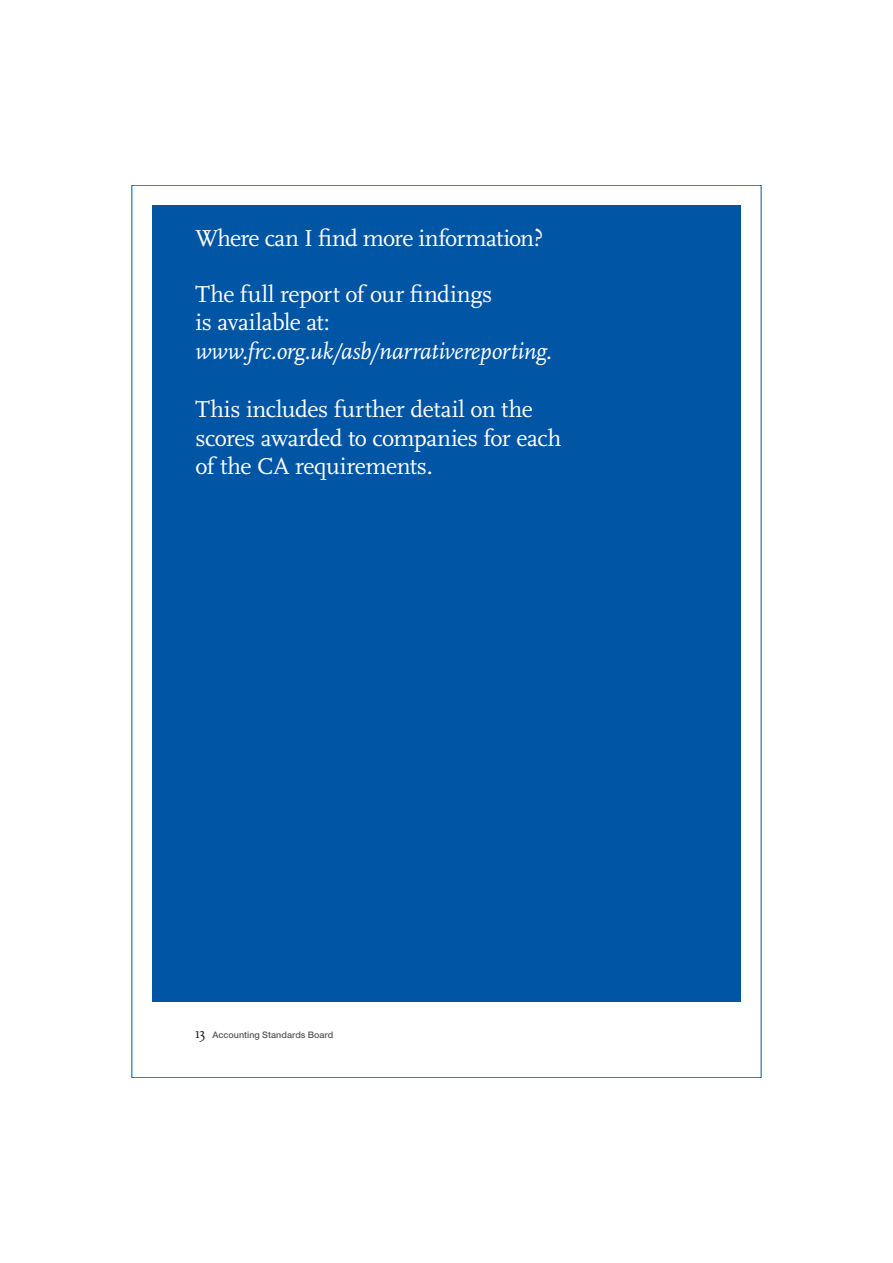
<style>
.page{position:relative;width:893px;height:1263px;background:#fff}
.page>*{position:absolute;margin:0;border:0;box-sizing:border-box;transform-origin:0 0}
.t1{font:24px/28.8px "Scala";letter-spacing:-.02em;color:#fff}
.t2{font:italic 24px "Scala";letter-spacing:-.01em;color:#fff}
.t3{font:24px "Scala";letter-spacing:-.04em;color:#fff}
.t4{font:500 9px "Helvetica Neue";letter-spacing:.005em;color:#57585a}
.s1{font-family:"Scala";font-weight:400;font-size:15px;color:#231f20}
</style>
<div class="page">
<div style="left:152px;top:205px;width:588px;height:796px;background:#0155a5"></div>
<p class="t3" style="left:195px;top:229px;width:349px">Where can I find more information?</p>
<p class="t1" style="left:195px;top:285px;width:298px">The full report of our findings is available at:</p>
<p class="t2" style="left:195px;top:342px;width:358px">www.frc.org.uk/asb/narrativereporting.</p>
<p class="t1" style="left:195px;top:400px;width:367px">This includes further detail on the scores awarded to companies for each of the CA requirements.</p>
<p class="t4" style="left:195px;top:1031px;width:139px"><span class="s1">ı3</span> Accounting Standards Board</p>
</div>
